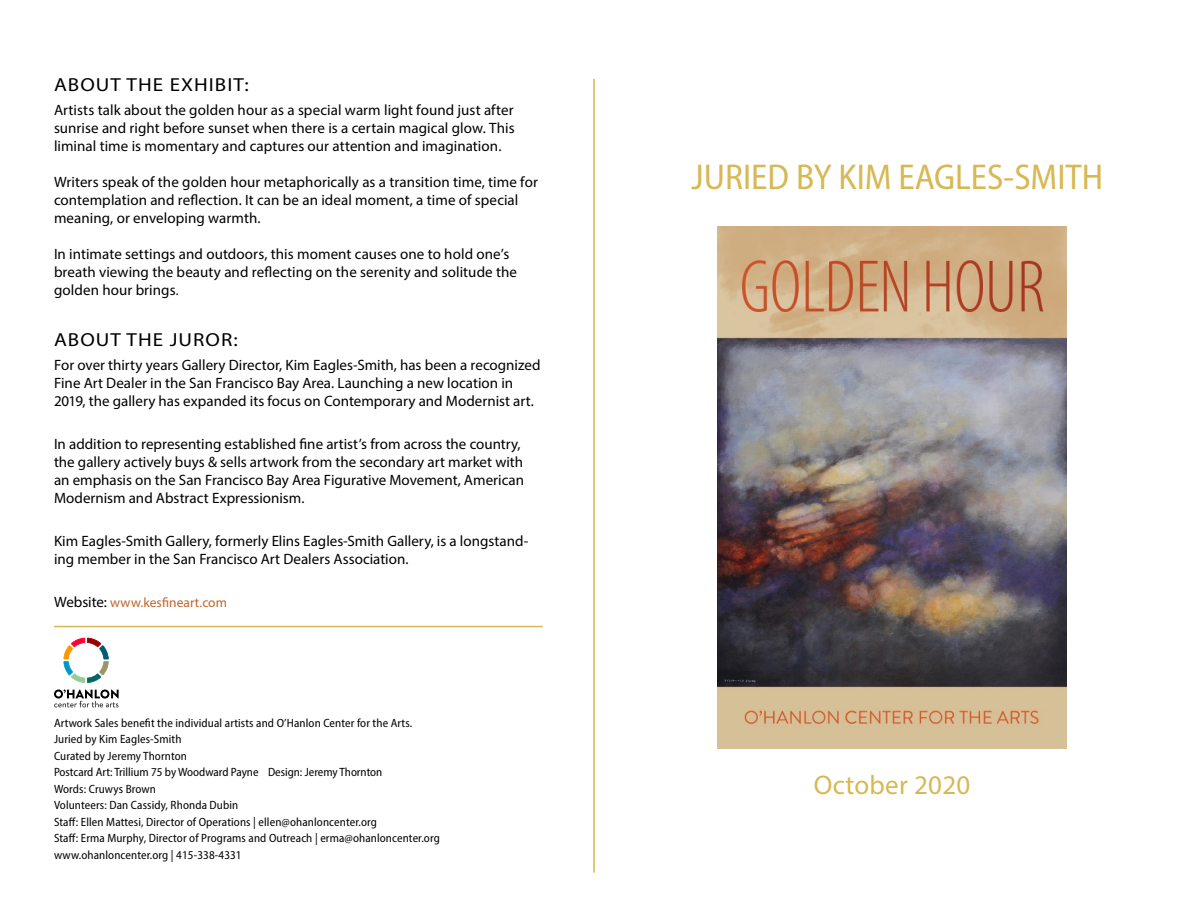
<style>
.page{position:relative;width:1188px;height:918px;background:#fff}
.page>*{position:absolute;margin:0;border:0;box-sizing:border-box;transform-origin:0 0}
.t1{font:semi-condensed 36px "Myriad Pro";color:#d7b853}
.t2{font:27px "Myriad Pro";letter-spacing:.01em;color:#d7b853}
.t3{font:18.9px "Myriad Pro";letter-spacing:.05em;color:#000;scale:1.11 1}
.t4{font:15px/18px "Myriad Pro";color:#000}
.t5{font:13.5px "Myriad Pro";letter-spacing:.005em;color:#c06328}
.t6{font:semi-condensed 12px/16.5px "Myriad Pro";letter-spacing:.01em;color:#000}
.s1{font-size:13.5px}
.s2{font-size:15px;color:#000}
</style>
<div class="page">
<img style="left:718px;top:226px;width:348px;height:523px">
<svg style="left:63px;top:638px;width:46px;height:45px"></svg>
<svg style="left:54px;top:690px;width:65px;height:17px"></svg>
<hr style="left:54px;top:626px;width:489px;height:1px;background:#d7b853">
<hr style="left:593px;top:79px;width:2px;height:794px;background:#d7b853">
<p class="t3" style="left:54px;top:73px;width:177px">ABOUT THE EXHIBIT:</p>
<p class="t4" style="left:54px;top:101px;width:462px;text-align:justify">Artists talk about the golden hour as a special warm light found just after sunrise and right before sunset when there is a certain magical glow. This liminal time is momentary and captures our attention and imagination.</p>
<p class="t4" style="left:54px;top:173px;width:485px">Writers speak of the golden hour metaphorically as a transition time, time for contemplation and reflection. It can be an ideal moment, a time of special meaning, or enveloping warmth.</p>
<p class="t4" style="left:54px;top:245px;width:465px">In intimate settings and outdoors, this moment causes one to hold one’s breath viewing the beauty and reflecting on the serenity and solitude the golden hour brings<span class="s1">.</span></p>
<p class="t3" style="left:54px;top:328px;width:167px">ABOUT THE JUROR:</p>
<p class="t4" style="left:54px;top:356px;width:488px">For over thirty years Gallery Director, Kim Eagles-Smith, has been a recognized<br>Fine Art Dealer in the San Francisco Bay Area. Launching a new location in<br>2019, the gallery has expanded its focus on Contemporary and Modernist art.</p>
<p class="t4" style="left:54px;top:435px;width:471px">In addition to representing established fine artist’s from across the country, the gallery actively buys &amp; sells artwork from the secondary art market with an emphasis on the San Francisco Bay Area Figurative Movement, American Modernism and Abstract Expressionism.</p>
<p class="t4" style="left:54px;top:532px;width:476px">Kim Eagles-Smith Gallery, formerly Elins Eagles-Smith Gallery, is a longstand&shy;ing member in the San Francisco Art Dealers Association.</p>
<p class="t5" style="left:54px;top:594px;width:175px"><span class="s2">Website:</span> www.kesfineart.com</p>
<p class="t6" style="left:54px;top:714px;width:387px">Artwork Sales benefit the individual artists and O’Hanlon Center for the Arts.<br>Juried by Kim Eagles-Smith<br>Curated by Jeremy Thornton<br>Postcard Art: Trillium 75 by Woodward Payne Design: Jeremy Thornton<br>Words: Cruwys Brown<br>Volunteers: Dan Cassidy, Rhonda Dubin<br>Staff: Ellen Mattesi, Director of Operations | ellen@ohanloncenter.org<br>Staff: Erma Murphy, Director of Programs and Outreach | erma@ohanloncenter.org www.ohanloncenter.org | 415-338-4331</p>
<h1 class="t1" style="left:692px;top:155px;width:413px">JURIED BY KIM EAGLES-SMITH</h1>
<h2 class="t2" style="left:814px;top:768px;width:158px">October 2020</h2>
</div>
